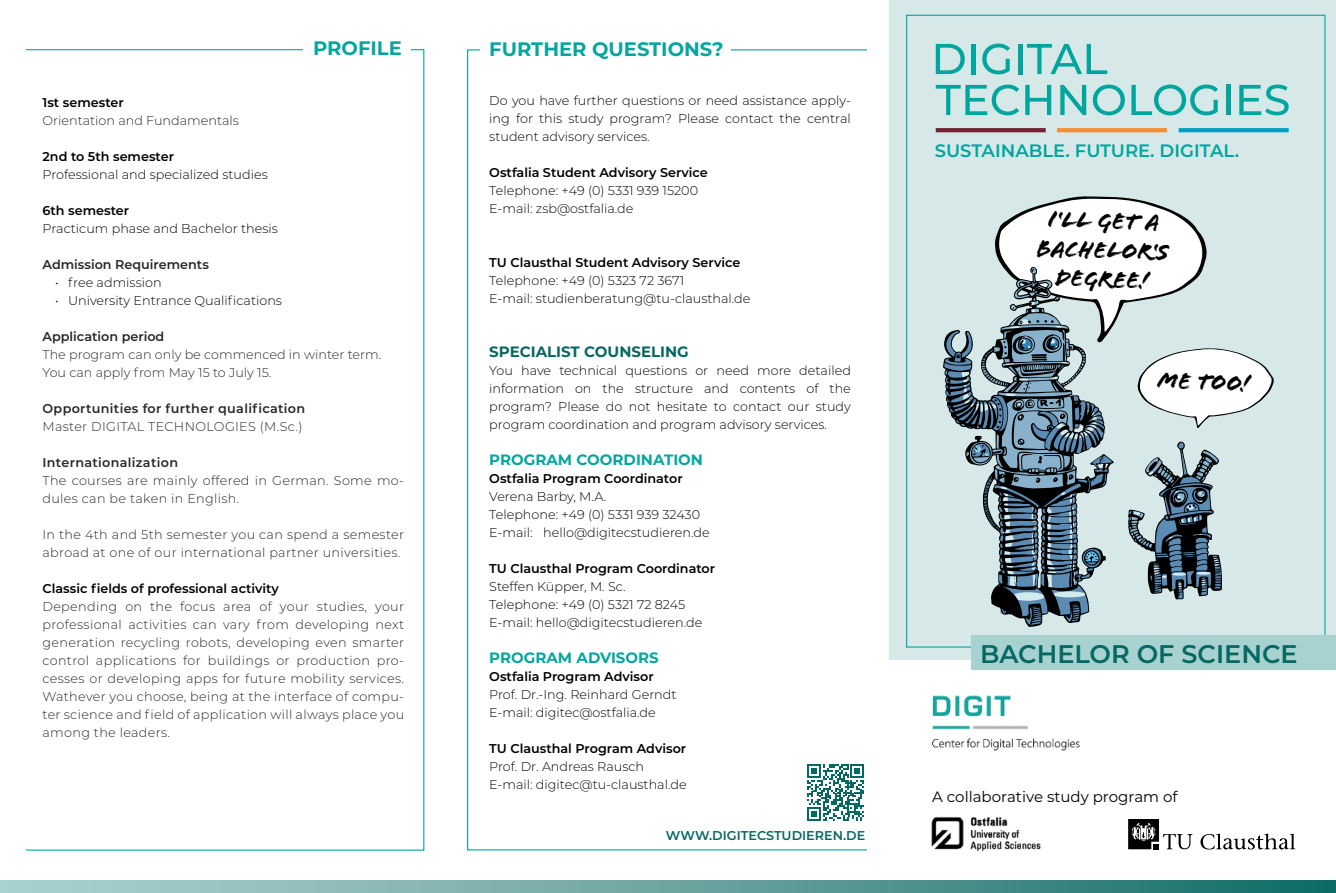
<style>
.page{position:relative;width:1336px;height:893px;background:#fff}
.page>*{position:absolute;margin:0;border:0;box-sizing:border-box;transform-origin:0 0}
.t1{font:600 25.5px "Montserrat";color:#066862}
.t2{font:24.3px/29.1px "Flood Std";color:#000;text-align:center}
.t3{font:700 19.5px "Montserrat";color:#06a69e}
.t4{font:600 18px "Montserrat";color:#00a69e}
.t5{font:700 15px "Montserrat";color:#06a69e}
.t6{font:15px "Montserrat";color:#000}
.t7{font:700 15px "Montserrat";color:#066862}
.t8{font:300 12.75px/18px "Montserrat";color:#000}
.t9{font:300 12.75px/18px "Montserrat";letter-spacing:.025em;color:#282827}
.t10{font:600 12.75px "Montserrat";color:#000}
.t11{font:300 12.75px/18px "Montserrat";color:#282827}
.t12{font:600 12.75px "Montserrat";letter-spacing:.025em;color:#282827}
.t13{font:600 12.75px "Montserrat";color:#282827}
.t14{font:600 12.75px "Montserrat";color:#066862}
</style>
<div class="page">
<svg style="left:807px;top:764px;width:57px;height:57px"></svg>
<svg style="left:0;top:880px;width:1335px;height:13px;background:#67a29e"></svg>
<div style="left:889px;top:0;width:446px;height:660px;background:#d6e9e8"></div>
<svg style="left:943px;top:196px;width:330px;height:431px"></svg>
<svg style="left:935px;top:85px;width:83px;height:30px;background:#93d4d0"></svg>
<svg style="left:1025px;top:85px;width:26px;height:30px"></svg>
<svg style="left:1060px;top:85px;width:26px;height:30px"></svg>
<svg style="left:1092px;top:85px;width:32px;height:30px"></svg>
<svg style="left:1131px;top:85px;width:86px;height:30px;background:#90d3d0"></svg>
<svg style="left:1225px;top:85px;width:4px;height:30px"></svg>
<svg style="left:1239px;top:85px;width:49px;height:30px"></svg>
<svg style="left:935px;top:44px;width:29px;height:30px"></svg>
<hr style="left:971px;top:44px;width:4px;height:30px;background:#00a69e">
<svg style="left:982px;top:44px;width:27px;height:30px"></svg>
<div style="left:1017px;top:44px;width:5px;height:30px;background:#00a69e"></div>
<svg style="left:1026px;top:44px;width:81px;height:30px;background:#99d5d2"></svg>
<svg style="left:935px;top:128px;width:110px;height:4px"></svg>
<svg style="left:1056px;top:128px;width:110px;height:4px"></svg>
<svg style="left:1178px;top:128px;width:110px;height:4px"></svg>
<div style="left:971px;top:636px;width:364px;height:34px;background:#a8d2cf"></div>
<svg style="left:1128px;top:819px;width:64px;height:30px"></svg>
<svg style="left:1200px;top:833px;width:95px;height:16px"></svg>
<img style="left:932px;top:695px;width:148px;height:56px">
<img style="left:931px;top:817px;width:110px;height:35px">
<h3 class="t3" style="left:313px;top:34px;width:90px">PROFILE</h3>
<p class="t10" style="left:43px;top:94px;width:83px">1st semester</p>
<p class="t11" style="left:43px;top:111px;width:198px">Orientation and Fundamentals</p>
<p class="t10" style="left:43px;top:148px;width:133px">2nd to 5th semester</p>
<p class="t8" style="left:43px;top:165px;width:227px">Professional and specialized studies</p>
<p class="t10" style="left:43px;top:202px;width:88px">6th semester</p>
<p class="t8" style="left:43px;top:219px;width:237px">Practicum phase and Bachelor thesis</p>
<p class="t13" style="left:43px;top:256px;width:168px">Admission Requirements</p>
<p class="t8" style="left:55px;top:273px;width:108px">• free admission</p>
<p class="t8" style="left:55px;top:291px;width:228px">• University Entrance Qualifications</p>
<p class="t13" style="left:43px;top:328px;width:123px">Application period</p>
<p class="t11" style="left:43px;top:345px;width:340px">The program can only be commenced in winter term.<br>You can apply from May 15 to July 15.</p>
<p class="t12" style="left:43px;top:400px;width:264px">Opportunities for further qualification</p>
<p class="t9" style="left:43px;top:417px;width:261px">Master DIGITAL TECHNOLOGIES (M.Sc.)</p>
<p class="t12" style="left:43px;top:454px;width:137px">Internationalization</p>
<p class="t9" style="left:43px;top:471px;width:363px">The courses are mainly offered in German. Some mo&shy;dules can be taken in English.</p>
<p class="t9" style="left:43px;top:525px;width:363px">In the 4th and 5th semester you can spend a semester abroad at one of our international partner universities.</p>
<p class="t10" style="left:43px;top:580px;width:238px">Classic fields of professional activity</p>
<p class="t9" style="left:43px;top:597px;width:363px;text-align:justify">Depending on the focus area of your studies, your professional activities can vary from developing next generation recycling robots, developing even smarter control applications for buildings or production pro&shy;cesses or developing apps for future mobility services.<br>Wathever you choose, being at the interface of compu&shy;ter science and field of application will always place you among the leaders.</p>
<h3 class="t3" style="left:489px;top:35px;width:236px">FURTHER QUESTIONS?</h3>
<p class="t8" style="left:489px;top:91px;width:363px;text-align:justify">Do you have further questions or need assistance apply&shy;ing for this study program? Please contact the central student advisory services.</p>
<p class="t10" style="left:489px;top:163px;width:220px">Ostfalia Student Advisory Service</p>
<p class="t8" style="left:489px;top:181px;width:210px">Telephone: +49 (0) 5331 939 15200<br>E-mail: zsb@ostfalia.de</p>
<p class="t10" style="left:489px;top:253px;width:252px">TU Clausthal Student Advisory Service</p>
<p class="t8" style="left:489px;top:271px;width:263px">Telephone: +49 (0) 5323 72 3671<br>E-mail: studienberatung@tu-clausthal.de</p>
<p class="t7" style="left:489px;top:341px;width:201px">SPECIALIST COUNSELING</p>
<p class="t8" style="left:489px;top:361px;width:363px;text-align:justify">You have technical questions or need more detailed information on the structure and contents of the program? Please do not hesitate to contact our study program coordination and program advisory services.</p>
<p class="t5" style="left:489px;top:449px;width:215px">PROGRAM COORDINATION</p>
<p class="t10" style="left:489px;top:469px;width:195px">Ostfalia Program Coordinator</p>
<p class="t8" style="left:489px;top:487px;width:222px">Verena Barby, M.A.<br>Telephone: +49 (0) 5331 939 32430<br>E-mail: hello@digitecstudieren.de</p>
<p class="t10" style="left:489px;top:559px;width:227px">TU Clausthal Program Coordinator</p>
<p class="t8" style="left:489px;top:577px;width:214px">Steffen Küpper, M. Sc.<br>Telephone: +49 (0) 5321 72 8245<br>E-mail: hello@digitecstudieren.de</p>
<p class="t5" style="left:489px;top:647px;width:171px">PROGRAM ADVISORS</p>
<p class="t10" style="left:489px;top:667px;width:166px">Ostfalia Program Advisor</p>
<p class="t8" style="left:489px;top:685px;width:189px">Prof. Dr.-Ing. Reinhard Gerndt<br>E-mail: digitec@ostfalia.de</p>
<p class="t10" style="left:489px;top:739px;width:198px">TU Clausthal Program Advisor</p>
<p class="t8" style="left:489px;top:757px;width:199px">Prof. Dr. Andreas Rausch<br>E-mail: digitec@tu-clausthal.de</p>
<p class="t14" style="left:665px;top:826px;width:201px">WWW.DIGITECSTUDIEREN.DE</p>
<h3 class="t4" style="left:934px;top:138px;width:306px">SUSTAINABLE. FUTURE. DIGITAL.</h3>
<h2 class="t2" style="left:1037px;top:204px;width:134px;rotate:2deg">I‘ll get a bachelor‘s degree!</h2>
<h2 class="t2" style="left:1157px;top:366px;width:94px;rotate:2deg">Me too!</h2>
<h1 class="t1" style="left:979px;top:636px;width:319px">BACHELOR OF SCIENCE</h1>
<p class="t6" style="left:932px;top:787px;width:247px">A collaborative study program of</p>
</div>
